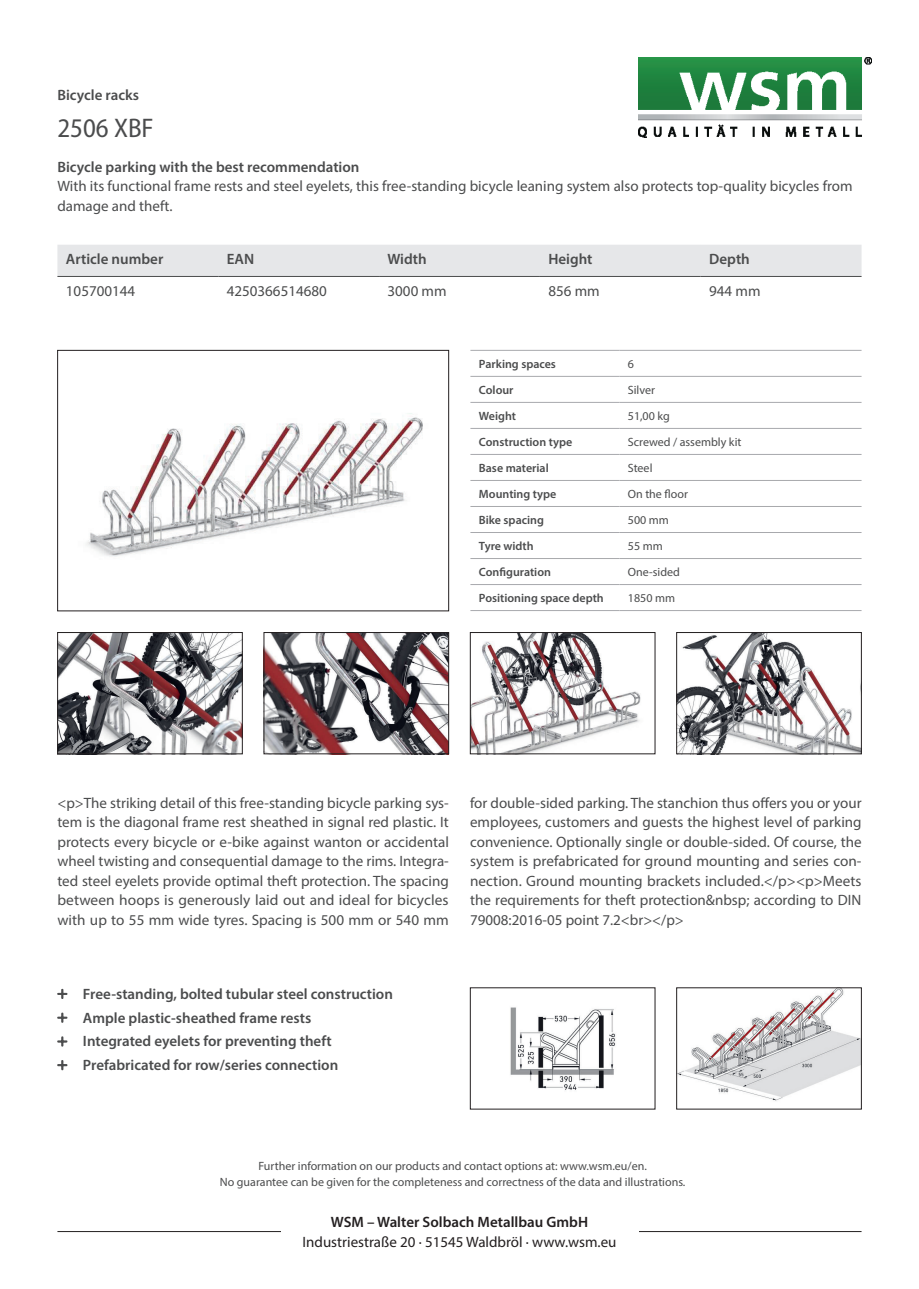
<style>
.page{position:relative;width:919px;height:1289px;background:#fff}
.page>*{position:absolute;margin:0;border:0;box-sizing:border-box;transform-origin:0 0}
.t1{font:semi-condensed 27px "Myriad Pro";color:#4b4c4d}
.t2{font:15px/19.5px "Myriad Pro";color:#4b4c4d;text-align:justify}
.t3{font:600 15px "Myriad Pro";color:#4b4c4d}
.t4{font:15px "Myriad Pro";color:#231f20}
.t5{font:600 15px "Myriad Pro";color:#231f20}
.t6{font:12px/16.5px "Myriad Pro";color:#4b4c4d;text-align:center}
.t7{font:600 12px "Myriad Pro";color:#4b4c4d}
</style>
<div class="page">
<img style="left:678px;top:989px;width:181px;height:112px">
<img style="left:510px;top:1007px;width:106px;height:84px">
<hr style="left:470px;top:350px;width:149px;height:1px;background:#a8a9ad">
<hr style="left:619px;top:350px;width:242px;height:1px;background:#a8a9ad">
<hr style="left:470px;top:376px;width:149px;height:1px;background:#a8a9ad">
<hr style="left:619px;top:376px;width:242px;height:1px;background:#a8a9ad">
<hr style="left:470px;top:402px;width:149px;height:1px;background:#a8a9ad">
<hr style="left:619px;top:402px;width:242px;height:1px;background:#a8a9ad">
<hr style="left:470px;top:428px;width:149px;height:1px;background:#a8a9ad">
<hr style="left:619px;top:428px;width:242px;height:1px;background:#a8a9ad">
<hr style="left:470px;top:454px;width:149px;height:1px;background:#a8a9ad">
<hr style="left:619px;top:454px;width:242px;height:1px;background:#a8a9ad">
<hr style="left:470px;top:480px;width:149px;height:1px;background:#a8a9ad">
<hr style="left:619px;top:480px;width:242px;height:1px;background:#a8a9ad">
<hr style="left:470px;top:506px;width:149px;height:1px;background:#a8a9ad">
<hr style="left:619px;top:506px;width:242px;height:1px;background:#a8a9ad">
<hr style="left:470px;top:532px;width:149px;height:1px;background:#a8a9ad">
<hr style="left:619px;top:532px;width:242px;height:1px;background:#a8a9ad">
<hr style="left:470px;top:558px;width:149px;height:1px;background:#a8a9ad">
<hr style="left:619px;top:558px;width:242px;height:1px;background:#a8a9ad">
<hr style="left:470px;top:584px;width:149px;height:1px;background:#a8a9ad">
<hr style="left:619px;top:584px;width:242px;height:1px;background:#a8a9ad">
<hr style="left:470px;top:610px;width:149px;height:1px;background:#a8a9ad">
<hr style="left:619px;top:610px;width:242px;height:1px;background:#a8a9ad">
<img style="left:86px;top:413px;width:337px;height:144px">
<div style="left:57px;top:350px;width:392px;height:261px;border:1px solid #231f20"></div>
<img style="left:59px;top:634px;width:181px;height:118px">
<div style="left:57px;top:632px;width:185px;height:122px;border:1px solid #231f20"></div>
<img style="left:266px;top:634px;width:181px;height:118px">
<div style="left:264px;top:632px;width:185px;height:122px;border:1px solid #231f20"></div>
<img style="left:678px;top:634px;width:181px;height:118px">
<div style="left:676px;top:632px;width:185px;height:122px;border:1px solid #231f20"></div>
<img style="left:472px;top:634px;width:169px;height:118px">
<div style="left:470px;top:632px;width:185px;height:122px;border:1px solid #231f20"></div>
<div style="left:57px;top:245px;width:804px;height:31px;background:#e6e7e9"></div>
<hr style="left:57px;top:276px;width:161px;height:1px;background:#4b4c4d">
<hr style="left:218px;top:276px;width:161px;height:1px;background:#4b4c4d">
<hr style="left:379px;top:276px;width:161px;height:1px;background:#4b4c4d">
<hr style="left:540px;top:276px;width:160px;height:1px;background:#4b4c4d">
<hr style="left:700px;top:276px;width:161px;height:1px;background:#4b4c4d">
<hr style="left:57px;top:1231px;width:804px;height:1px;background:#231f20">
<img style="left:638px;top:57px;width:233px;height:80px">
<div style="left:281px;top:1215px;width:357px;height:31px;background:#fff"></div>
<p class="t3" style="left:57px;top:85px;width:83px">Bicycle racks</p>
<p class="t1" style="left:57px;top:111px;width:98px">2506 XBF</p>
<p class="t3" style="left:57px;top:157px;width:303px">Bicycle parking with the best recommendation</p>
<p class="t2" style="left:57px;top:176px;width:796px">With its functional frame rests and steel eyelets, this free-standing bicycle leaning system also protects top-quality bicycles from damage and theft.</p>
<p class="t3" style="left:66px;top:250px;width:99px">Article number</p>
<p class="t3" style="left:227px;top:250px;width:29px">EAN</p>
<p class="t3" style="left:387px;top:250px;width:41px">Width</p>
<p class="t3" style="left:548px;top:250px;width:46px">Height</p>
<p class="t3" style="left:709px;top:250px;width:42px">Depth</p>
<p class="t2" style="left:66px;top:281px;width:71px">105700144</p>
<p class="t2" style="left:227px;top:281px;width:102px">4250366514680</p>
<p class="t2" style="left:387px;top:281px;width:60px">3000 mm</p>
<p class="t2" style="left:548px;top:281px;width:53px">856 mm</p>
<p class="t2" style="left:709px;top:281px;width:53px">944 mm</p>
<p class="t7" style="left:479px;top:356px;width:78px">Parking spaces</p>
<p class="t6" style="left:627px;top:355px;width:8px">6</p>
<p class="t7" style="left:479px;top:382px;width:36px">Colour</p>
<p class="t6" style="left:627px;top:381px;width:29px">Silver</p>
<p class="t7" style="left:479px;top:408px;width:39px">Weight</p>
<p class="t6" style="left:627px;top:407px;width:43px">51,00 kg</p>
<p class="t7" style="left:479px;top:434px;width:95px">Construction type</p>
<p class="t6" style="left:627px;top:433px;width:115px">Screwed / assembly kit</p>
<p class="t7" style="left:479px;top:460px;width:71px">Base material</p>
<p class="t6" style="left:627px;top:459px;width:26px">Steel</p>
<p class="t7" style="left:479px;top:486px;width:79px">Mounting type</p>
<p class="t6" style="left:627px;top:485px;width:62px">On the floor</p>
<p class="t7" style="left:479px;top:512px;width:67px">Bike spacing</p>
<p class="t6" style="left:627px;top:511px;width:43px">500 mm</p>
<p class="t7" style="left:479px;top:538px;width:56px">Tyre width</p>
<p class="t6" style="left:627px;top:537px;width:36px">55 mm</p>
<p class="t7" style="left:479px;top:564px;width:74px">Configuration</p>
<p class="t6" style="left:627px;top:563px;width:54px">One-sided</p>
<p class="t7" style="left:479px;top:590px;width:126px">Positioning space depth</p>
<p class="t6" style="left:627px;top:589px;width:49px">1850 mm</p>
<p class="t2" style="left:57px;top:792px;width:393px">&lt;p&gt;The striking detail of this free-standing bicycle parking sys&shy;tem is the diagonal frame rest sheathed in signal red plastic. It protects every bicycle or e-bike against wanton or accidental wheel twisting and consequential damage to the rims. Integra&shy;ted steel eyelets provide optimal theft protection. The spacing between hoops is generously laid out and ideal for bicycles with up to 55 mm wide tyres. Spacing is 500 mm or 540 mm</p>
<p class="t2" style="left:470px;top:792px;width:393px">for double-sided parking. The stanchion thus offers you or your employees, customers and guests the highest level of parking convenience. Optionally single or double-sided. Of course, the system is prefabricated for ground mounting and series con&shy;nection. Ground mounting brackets included.&lt;/p&gt;&lt;p&gt;Meets the requirements for theft protection&amp;nbsp; according to DIN 79008:2016-05 point 7.2&lt;br&gt;&lt;/p&gt;</p>
<p class="t3" style="left:83px;top:984px;width:311px">Free-standing, bolted tubular steel construction</p>
<p class="t3" style="left:83px;top:1008px;width:230px">Ample plastic-sheathed frame rests</p>
<p class="t3" style="left:83px;top:1031px;width:250px">Integrated eyelets for preventing theft</p>
<p class="t3" style="left:83px;top:1055px;width:257px">Prefabricated for row/series connection</p>
<p class="t6" style="left:220px;top:1157px;width:467px">Further information on our products and contact options at: www.wsm.eu/en.<br>No guarantee can be given for the completeness and correctness of the data and illustrations.</p>
<p class="t5" style="left:331px;top:1212px;width:259px">WSM – Walter Solbach Metallbau GmbH</p>
<p class="t4" style="left:302px;top:1232px;width:315px">Industriestraße 20 · 51545 Waldbröl · www.wsm.eu</p>
</div>
